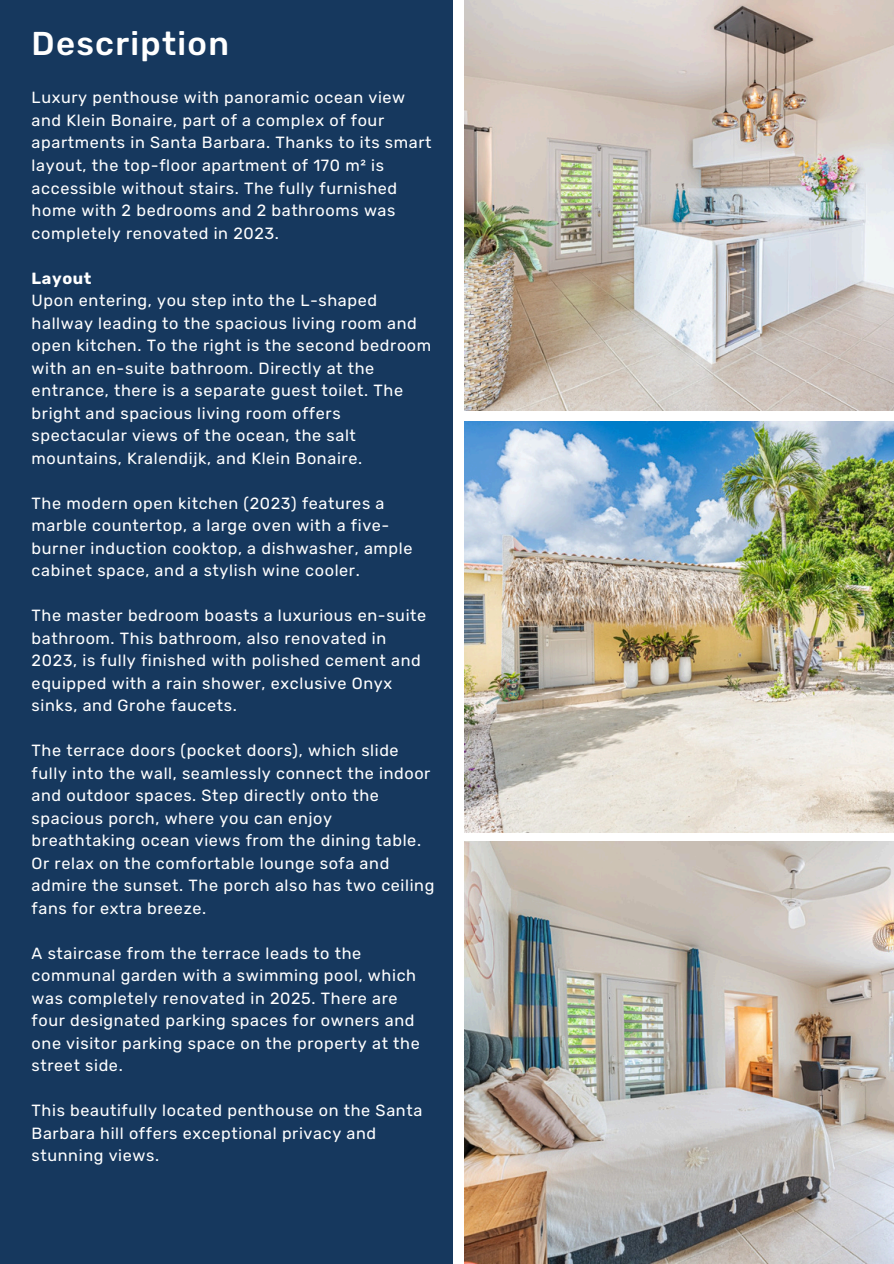
<style>
.page{position:relative;width:894px;height:1264px;background:#fff}
.page>*{position:absolute;margin:0;border:0;box-sizing:border-box;transform-origin:0 0}
.t1{font:500 33px "Rubik";letter-spacing:.04em;color:#fff}
.t2{font:16.2px/22.5px "Rubik";letter-spacing:.04em;color:#fff}
.t3{font:700 16.2px "Rubik";letter-spacing:.04em;color:#fff}
</style>
<div class="page">
<div style="left:0;top:0;width:452px;height:1263px;background:#16385e"></div>
<img style="left:465px;top:0;width:428px;height:411px">
<img style="left:465px;top:421px;width:428px;height:411px">
<img style="left:465px;top:841px;width:428px;height:422px">
<p class="t1" style="left:32px;top:24px;width:199px">Description</p>
<h1 class="t2" style="left:32px;top:87px;width:401px">Luxury penthouse with panoramic ocean view and Klein Bonaire, part of a complex of four apartments in Santa Barbara. Thanks to its smart layout, the top-floor apartment of 170 m² is accessible without stairs. The fully furnished home with 2 bedrooms and 2 bathrooms was completely renovated in 2023.</h1>
<p class="t3" style="left:32px;top:268px;width:61px">Layout</p>
<p class="t2" style="left:32px;top:289px;width:401px">Upon entering, you step into the L-shaped hallway leading to the spacious living room and open kitchen. To the right is the second bedroom with an en-suite bathroom. Directly at the entrance, there is a separate guest toilet. The bright and spacious living room offers spectacular views of the ocean, the salt mountains, Kralendijk, and Klein Bonaire.</p>
<p class="t2" style="left:32px;top:492px;width:382px">The modern open kitchen (2023) features a marble countertop, a large oven with a five&shy;burner induction cooktop, a dishwasher, ample cabinet space, and a stylish wine cooler.</p>
<p class="t2" style="left:32px;top:604px;width:396px">The master bedroom boasts a luxurious en-suite bathroom. This bathroom, also renovated in 2023, is fully finished with polished cement and equipped with a rain shower, exclusive Onyx sinks, and Grohe faucets.</p>
<p class="t2" style="left:32px;top:739px;width:404px">The terrace doors (pocket doors), which slide fully into the wall, seamlessly connect the indoor and outdoor spaces. Step directly onto the spacious porch, where you can enjoy breathtaking ocean views from the dining table.<br>Or relax on the comfortable lounge sofa and admire the sunset. The porch also has two ceiling fans for extra breeze.</p>
<p class="t2" style="left:32px;top:942px;width:389px">A staircase from the terrace leads to the communal garden with a swimming pool, which was completely renovated in 2025. There are four designated parking spaces for owners and one visitor parking space on the property at the street side.</p>
<p class="t2" style="left:32px;top:1099px;width:392px">This beautifully located penthouse on the Santa<br>Barbara hill offers exceptional privacy and stunning views.</p>
</div>
